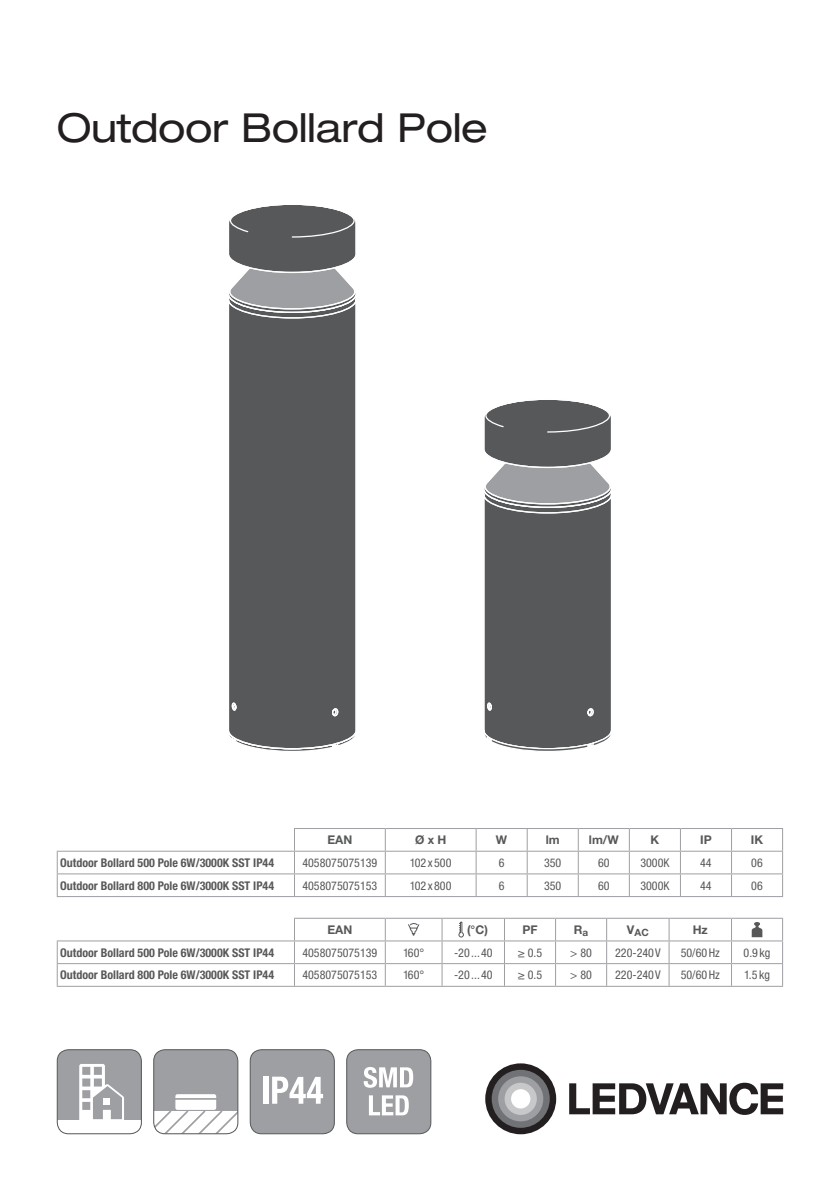
<style>
.page{position:relative;width:840px;height:1191px;background:#fff}
.page>*{position:absolute;margin:0;border:0;box-sizing:border-box;transform-origin:0 0}
.t1{font:expanded 40px "Helvetica Neue LT Pro";letter-spacing:-.01em;color:#231f20}
.t2{font:condensed 12px "Helvetica Neue LT Pro";color:#57585a}
.t3{font:700 condensed 12px "Helvetica Neue LT Pro";color:#57585a}
.t4{font:700 12px "Helvetica Neue LT Pro";color:#57585a}
.t5{font:700 10px "Helvetica Neue LT Pro";color:#57585a}
</style>
<div class="page">
<svg style="left:569px;top:1082px;width:213px;height:33px"></svg>
<svg style="left:485px;top:1063px;width:71px;height:71px"></svg>
<div style="left:491px;top:1069px;width:58px;height:58px;background:#717275;border-radius:50%"></div>
<div style="left:498px;top:1076px;width:45px;height:45px;background:#9d9fa2;border-radius:50%"></div>
<div style="left:504px;top:1082px;width:32px;height:33px;background:#c7c8ca;border-radius:50%"></div>
<div style="left:510px;top:1089px;width:20px;height:19px;background:#fff;border-radius:50%"></div>
<div style="left:346px;top:1049px;width:84px;height:84px;background:#9d9fa2;border-radius:11px"></div>
<svg style="left:363px;top:1067px;width:50px;height:20px"></svg>
<svg style="left:369px;top:1095px;width:39px;height:20px"></svg>
<div style="left:346px;top:1049px;width:85px;height:85px;border:1px solid #57585a;border-radius:11px"></div>
<hr style="left:294px;top:917px;width:91px;height:1px;background:#9d9fa2">
<hr style="left:385px;top:917px;width:57px;height:1px;background:#9d9fa2">
<hr style="left:555px;top:917px;width:176px;height:1px;background:#9d9fa2">
<hr style="left:731px;top:917px;width:51px;height:1px;background:#9d9fa2">
<hr style="left:57px;top:940px;width:237px;height:1px;background:#9d9fa2">
<hr style="left:294px;top:940px;width:91px;height:1px;background:#9d9fa2">
<hr style="left:385px;top:940px;width:57px;height:1px;background:#9d9fa2">
<hr style="left:555px;top:940px;width:113px;height:1px;background:#9d9fa2">
<hr style="left:668px;top:940px;width:63px;height:1px;background:#9d9fa2">
<hr style="left:731px;top:940px;width:51px;height:1px;background:#9d9fa2">
<hr style="left:57px;top:963px;width:237px;height:1px;background:#9d9fa2">
<svg style="left:57px;top:941px;width:1px;height:44px"></svg>
<hr style="left:294px;top:963px;width:91px;height:1px;background:#9d9fa2">
<svg style="left:294px;top:918px;width:1px;height:67px"></svg>
<hr style="left:385px;top:963px;width:57px;height:1px;background:#9d9fa2">
<svg style="left:384px;top:918px;width:1px;height:67px"></svg>
<svg style="left:441px;top:918px;width:1px;height:67px"></svg>
<hr style="left:555px;top:963px;width:113px;height:1px;background:#9d9fa2">
<hr style="left:668px;top:963px;width:63px;height:1px;background:#9d9fa2">
<svg style="left:668px;top:918px;width:1px;height:67px"></svg>
<hr style="left:731px;top:963px;width:51px;height:1px;background:#9d9fa2">
<hr style="left:57px;top:985px;width:328px;height:1px;background:#9d9fa2">
<hr style="left:555px;top:985px;width:227px;height:1px;background:#9d9fa2">
<hr style="left:442px;top:917px;width:113px;height:1px;background:#9d9fa2">
<hr style="left:442px;top:940px;width:113px;height:1px;background:#9d9fa2">
<hr style="left:442px;top:963px;width:113px;height:1px;background:#9d9fa2">
<hr style="left:385px;top:985px;width:170px;height:1px;background:#9d9fa2">
<svg style="left:408px;top:923px;width:11px;height:13px"></svg>
<svg style="left:458px;top:923px;width:5px;height:14px"></svg>
<svg style="left:751px;top:922px;width:11px;height:15px"></svg>
<hr style="left:294px;top:828px;width:91px;height:1px;background:#9d9fa2">
<hr style="left:476px;top:828px;width:102px;height:1px;background:#9d9fa2">
<hr style="left:578px;top:828px;width:51px;height:1px;background:#9d9fa2">
<hr style="left:629px;top:828px;width:51px;height:1px;background:#9d9fa2">
<hr style="left:680px;top:828px;width:51px;height:1px;background:#9d9fa2">
<hr style="left:731px;top:828px;width:51px;height:1px;background:#9d9fa2">
<hr style="left:57px;top:850px;width:237px;height:1px;background:#9d9fa2">
<hr style="left:294px;top:850px;width:91px;height:1px;background:#9d9fa2">
<hr style="left:476px;top:850px;width:102px;height:1px;background:#9d9fa2">
<hr style="left:578px;top:850px;width:51px;height:1px;background:#9d9fa2">
<hr style="left:629px;top:850px;width:51px;height:1px;background:#9d9fa2">
<hr style="left:680px;top:850px;width:51px;height:1px;background:#9d9fa2">
<hr style="left:731px;top:850px;width:51px;height:1px;background:#9d9fa2">
<hr style="left:57px;top:873px;width:237px;height:1px;background:#9d9fa2">
<svg style="left:57px;top:851px;width:1px;height:45px"></svg>
<hr style="left:294px;top:873px;width:91px;height:1px;background:#9d9fa2">
<svg style="left:294px;top:829px;width:1px;height:67px"></svg>
<hr style="left:476px;top:873px;width:51px;height:1px;background:#9d9fa2">
<hr style="left:527px;top:873px;width:51px;height:1px;background:#9d9fa2">
<svg style="left:526px;top:829px;width:1px;height:67px"></svg>
<hr style="left:578px;top:873px;width:51px;height:1px;background:#9d9fa2">
<svg style="left:577px;top:829px;width:1px;height:67px"></svg>
<hr style="left:629px;top:873px;width:51px;height:1px;background:#9d9fa2">
<svg style="left:628px;top:829px;width:1px;height:67px"></svg>
<hr style="left:680px;top:873px;width:51px;height:1px;background:#9d9fa2">
<hr style="left:731px;top:873px;width:51px;height:1px;background:#9d9fa2">
<hr style="left:57px;top:896px;width:725px;height:1px;background:#9d9fa2">
<hr style="left:385px;top:828px;width:91px;height:1px;background:#9d9fa2">
<hr style="left:385px;top:850px;width:91px;height:1px;background:#9d9fa2">
<svg style="left:384px;top:829px;width:1px;height:67px"></svg>
<svg style="left:475px;top:829px;width:1px;height:67px"></svg>
<hr style="left:385px;top:873px;width:91px;height:1px;background:#9d9fa2">
<div style="left:57px;top:1049px;width:84px;height:84px;background:#9d9fa2;border-radius:11px"></div>
<div style="left:57px;top:1120px;width:84px;height:13px;background:#fff"></div>
<svg style="left:79px;top:1064px;width:45px;height:56px"></svg>
<div style="left:57px;top:1049px;width:85px;height:85px;border:1px solid #57585a;border-radius:11px"></div>
<svg style="left:276px;top:750px;width:34px;height:1px"></svg>
<svg style="left:229px;top:205px;width:127px;height:93px"></svg>
<div style="left:229px;top:298px;width:127px;height:452px;background:#57585a"></div>
<div style="left:332px;top:708px;width:6px;height:8px;border:1px solid #fff;border-radius:50%"></div>
<svg style="left:332px;top:709px;width:5px;height:7px"></svg>
<div style="left:231px;top:702px;width:5px;height:9px;border:1px solid #fff;border-radius:50%"></div>
<svg style="left:232px;top:703px;width:4px;height:7px"></svg>
<svg style="left:484px;top:400px;width:127px;height:351px"></svg>
<div style="left:154px;top:1049px;width:84px;height:84px;background:#9d9fa2;border-radius:11px"></div>
<svg style="left:154px;top:1094px;width:84px;height:39px"></svg>
<div style="left:153px;top:1049px;width:85px;height:85px;border:1px solid #57585a;border-radius:11px"></div>
<div style="left:250px;top:1049px;width:84px;height:84px;background:#9d9fa2;border-radius:11px"></div>
<div style="left:263px;top:1076px;width:5px;height:27px;background:#fff"></div>
<svg style="left:272px;top:1076px;width:51px;height:27px"></svg>
<div style="left:249px;top:1049px;width:85px;height:85px;border:1px solid #57585a;border-radius:11px"></div>
<h1 class="t1" style="left:57px;top:113px;width:432px">Outdoor Bollard Pole</h1>
<p class="t4" style="left:327px;top:835px;width:26px">EAN</p>
<p class="t4" style="left:415px;top:835px;width:33px">Ø x H</p>
<p class="t4" style="left:495px;top:835px;width:13px">W</p>
<p class="t4" style="left:545px;top:835px;width:15px">lm</p>
<p class="t4" style="left:588px;top:835px;width:31px">lm/W</p>
<p class="t4" style="left:650px;top:835px;width:10px">K</p>
<p class="t4" style="left:699px;top:835px;width:13px">IP</p>
<p class="t4" style="left:750px;top:835px;width:14px">IK</p>
<p class="t3" style="left:60px;top:858px;width:215px">Outdoor Bollard 500 Pole 6W/3000K SST IP44</p>
<p class="t2" style="left:302px;top:858px;width:76px">4058075075139</p>
<p class="t2" style="left:409px;top:858px;width:43px">102 x 500</p>
<p class="t2" style="left:498px;top:858px;width:7px">6</p>
<p class="t2" style="left:543px;top:858px;width:19px">350</p>
<p class="t2" style="left:597px;top:858px;width:13px">60</p>
<p class="t2" style="left:640px;top:858px;width:31px">3000K</p>
<p class="t2" style="left:699px;top:858px;width:13px">44</p>
<p class="t2" style="left:750px;top:858px;width:13px">06</p>
<p class="t3" style="left:60px;top:881px;width:215px">Outdoor Bollard 800 Pole 6W/3000K SST IP44</p>
<p class="t2" style="left:302px;top:881px;width:76px">4058075075153</p>
<p class="t2" style="left:409px;top:881px;width:43px">102 x 800</p>
<p class="t2" style="left:498px;top:881px;width:7px">6</p>
<p class="t2" style="left:543px;top:881px;width:19px">350</p>
<p class="t2" style="left:597px;top:881px;width:13px">60</p>
<p class="t2" style="left:640px;top:881px;width:31px">3000K</p>
<p class="t2" style="left:699px;top:881px;width:13px">44</p>
<p class="t2" style="left:750px;top:881px;width:13px">06</p>
<p class="t4" style="left:327px;top:925px;width:26px">EAN</p>
<p class="t4" style="left:467px;top:925px;width:22px">(°C)</p>
<p class="t4" style="left:522px;top:925px;width:17px">PF</p>
<p class="t4" style="left:573px;top:925px;width:16px">R<sub>a</sub></p>
<p class="t5" style="left:626px;top:928px;width:23px"><sup>V</sup>AC</p>
<p class="t4" style="left:692px;top:925px;width:17px">Hz</p>
<p class="t3" style="left:60px;top:948px;width:215px">Outdoor Bollard 500 Pole 6W/3000K SST IP44</p>
<p class="t2" style="left:302px;top:948px;width:76px">4058075075139</p>
<p class="t2" style="left:403px;top:948px;width:23px">160°</p>
<p class="t2" style="left:454px;top:948px;width:40px">-20 ... 40</p>
<p class="t2" style="left:517px;top:948px;width:26px">≥ 0.5</p>
<p class="t2" style="left:570px;top:948px;width:23px">&gt; 80</p>
<p class="t2" style="left:614px;top:948px;width:47px">220-240 V</p>
<p class="t2" style="left:680px;top:948px;width:40px">50/60 Hz</p>
<p class="t2" style="left:743px;top:948px;width:28px">0.9 kg</p>
<p class="t3" style="left:60px;top:970px;width:215px">Outdoor Bollard 800 Pole 6W/3000K SST IP44</p>
<p class="t2" style="left:302px;top:970px;width:76px">4058075075153</p>
<p class="t2" style="left:403px;top:970px;width:23px">160°</p>
<p class="t2" style="left:454px;top:970px;width:40px">-20 ... 40</p>
<p class="t2" style="left:517px;top:970px;width:26px">≥ 0.5</p>
<p class="t2" style="left:570px;top:970px;width:23px">&gt; 80</p>
<p class="t2" style="left:614px;top:970px;width:47px">220-240 V</p>
<p class="t2" style="left:680px;top:970px;width:40px">50/60 Hz</p>
<p class="t2" style="left:743px;top:970px;width:27px">1.5 kg</p>
</div>
